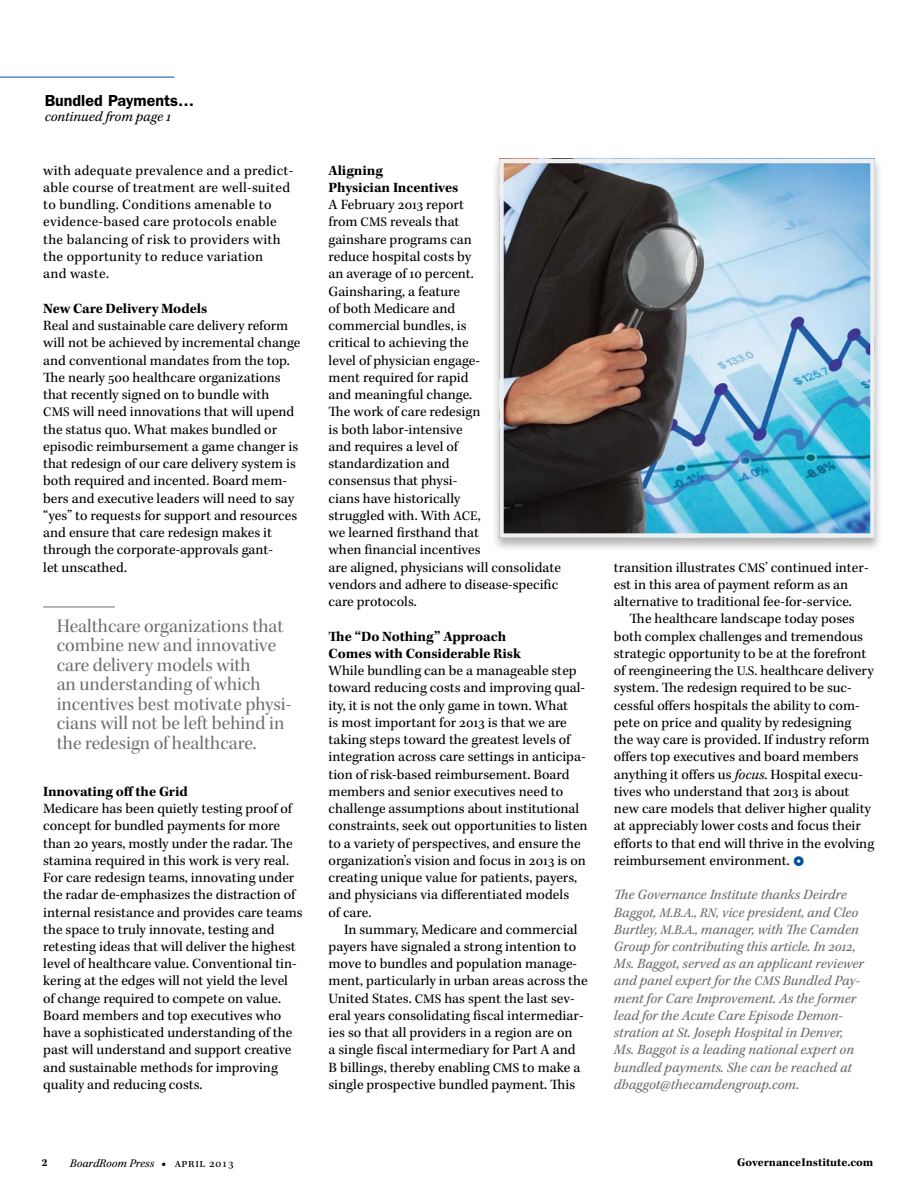
<style>
.page{position:relative;width:918px;height:1188px;background:#fff}
.page>*{position:absolute;margin:0;border:0;box-sizing:border-box;transform-origin:0 0}
.pullquote-no-author{font:19.5px/19.5px "Kepler Std Subh";color:#6d6e71}
.t1{font:600 16.05px "ITC Franklin Gothic Std";color:#000}
.body-no-indent{font:14.55px/17.2px "Kepler Std";color:#000}
.body{font:14.55px/17.2px "Kepler Std";color:#000}
.Endnote{font:italic 14.55px/17.2px "Kepler Std";color:#696a6d}
.body-no-indent-2{font:14.55px/17.2px "Kepler Std";letter-spacing:.02em;color:#000}
.t2{font:700 14.55px/17.2px "Kepler Std";letter-spacing:-.005em;color:#000}
.body-2{font:italic 14.55px "Kepler Std";color:#000}
.t3{font:italic 12px "Kepler Std";color:#000}
.body-3{font:700 12px "Kepler Std";color:#000}
.body-4{font:700 10.95px "Kepler Std";color:#000}
.s1{font-size:13.5px}
.s2{font-style:italic}
.s3{font-weight:900;font-style:normal}
.s4{font-style:normal}
</style>
<div class="page">
<hr style="left:43px;top:606px;width:72px;height:1px;background:#6d6e71">
<hr style="left:0;top:77px;width:174px;height:1px;background:#00539f">
<div style="left:491px;top:157px;width:392px;height:396px;background:#000;opacity:.3"></div>
<img style="left:504px;top:164px;width:366px;height:369px">
<div style="left:499px;top:159px;width:376px;height:379px;border:4px solid #efeff0"></div>
<h2 class="t1" style="left:45px;top:91px;width:151px">Bundled Payments…</h2>
<p class="body-2" style="left:45px;top:108px;width:128px">continued from page 1</p>
<p class="body-no-indent-2" style="left:43px;top:162px;width:252px">with adequate prevalence and a predict&shy;able course of treatment are well-suited to bundling. Conditions amenable to evidence-based care protocols enable the balancing of risk to providers with the opportunity to reduce variation<br>and waste.</p>
<h3 class="t2" style="left:43px;top:300px;width:166px">New Care Delivery Models</h3>
<p class="body-no-indent" style="left:43px;top:317px;width:259px">Real and sustainable care delivery reform will not be achieved by incremental change and conventional mandates from the top.<br>The nearly 500 healthcare organizations that recently signed on to bundle with<br><span class="s1">CMS</span> will need innovations that will upend the status quo. What makes bundled or episodic reimbursement a game changer is that redesign of our care delivery system is both required and incented. Board mem&shy;bers and executive leaders will need to say “yes” to requests for support and resources and ensure that care redesign makes it through the corporate-approvals gant-<br>let unscathed.</p>
<p class="pullquote-no-author" style="left:57px;top:616px;width:236px">Healthcare organizations that combine new and innovative care delivery models with<br>an understanding of which incentives best motivate physi&shy;cians will not be left behind in the redesign of healthcare.</p>
<h3 class="t2" style="left:43px;top:783px;width:146px">Innovating off the Grid</h3>
<p class="body-no-indent" style="left:43px;top:800px;width:261px">Medicare has been quietly testing proof of concept for bundled payments for more than 20 years, mostly under the radar. The stamina required in this work is very real.<br>For care redesign teams, innovating under the radar de-emphasizes the distraction of internal resistance and provides care teams the space to truly innovate, testing and retesting ideas that will deliver the highest level of healthcare value. Conventional tin&shy;kering at the edges will not yield the level of change required to compete on value.<br>Board members and top executives who have a sophisticated understanding of the past will understand and support creative and sustainable methods for improving quality and reducing costs.</p>
<h3 class="t2" style="left:329px;top:162px;width:131px">Aligning<br>Physician Incentives</h3>
<p class="body-no-indent" style="left:329px;top:197px;width:234px">A February 2013 report<br>from <span class="s1">CMS</span> reveals that<br>gainshare programs can<br>reduce hospital costs by<br>an average of 10 percent.<br>Gainsharing, a feature<br>of both Medicare and<br>commercial bundles, is<br>critical to achieving the<br>level of physician engage-<br>ment required for rapid<br>and meaningful change.<br>The work of care redesign<br>is both labor-intensive<br>and requires a level of<br>standardization and<br>consensus that physi-<br>cians have historically<br>struggled with. With <span class="s1">ACE</span>,<br>we learned firsthand that<br>when financial incentives<br>are aligned, physicians will consolidate vendors and adhere to disease-specific care protocols.</p>
<h3 class="t2" style="left:329px;top:628px;width:194px">The “Do Nothing” Approach<br>Comes with Considerable Risk</h3>
<p class="body-no-indent" style="left:329px;top:662px;width:261px">While bundling can be a manageable step toward reducing costs and improving qual&shy;ity, it is not the only game in town. What<br>is most important for 2013 is that we are taking steps toward the greatest levels of integration across care settings in anticipa&shy;tion of risk-based reimbursement. Board members and senior executives need to challenge assumptions about institutional constraints, seek out opportunities to listen to a variety of perspectives, and ensure the organization’s vision and focus in 2013 is on creating unique value for patients, payers, and physicians via differentiated models<br>of care.</p>
<p class="body" style="left:329px;top:921px;width:261px;text-indent:16px">In summary, Medicare and commercial payers have signaled a strong intention to move to bundles and population manage&shy;ment, particularly in urban areas across the United States. <span class="s1">CMS</span> has spent the last sev&shy;eral years consolidating fiscal intermediar&shy;ies so that all providers in a region are on<br>a single fiscal intermediary for Part A and B billings, thereby enabling <span class="s1">CMS</span> to make a single prospective bundled payment. This</p>
<p class="body" style="left:614px;top:559px;width:256px">transition illustrates <span class="s1">CMS</span>’ continued inter&shy;est in this area of payment reform as an alternative to traditional fee-for-service.</p>
<p class="body" style="left:614px;top:611px;width:262px;text-indent:16px">The healthcare landscape today poses both complex challenges and tremendous strategic opportunity to be at the forefront of reengineering the <span class="s1">U.S.</span> healthcare delivery system. The redesign required to be suc&shy;cessful offers hospitals the ability to com&shy;pete on price and quality by redesigning the way care is provided. If industry reform offers top executives and board members anything it offers us <span class="s2">focus</span>. Hospital execu&shy;tives who understand that 2013 is about new care models that deliver higher quality at appreciably lower costs and focus their efforts to that end will thrive in the evolving reimbursement environment.</p>
<p class="Endnote" style="left:614px;top:887px;width:252px">The Governance Institute thanks Deirdre Baggot, <span class="s1">M.B.A.</span>, <span class="s1">RN</span>, vice president, and Cleo Burtley, <span class="s1">M.B.A.</span>, manager, with The Camden Group for contributing this article. In 2012, Ms. Baggot, served as an applicant reviewer and panel expert for the <span class="s1">CMS</span> Bundled Pay&shy;ment for Care Improvement. As the former lead for the Acute Care Episode Demon&shy;stration at St. Joseph Hospital in Denver, Ms. Baggot is a leading national expert on bundled payments. She can be reached at dbaggot@thecamdengroup.com.</p>
<p class="body-4" style="left:42px;top:1157px;width:7px">2</p>
<p class="t3" style="left:70px;top:1157px;width:166px">BoardRoom Press <span class="s3">•</span> <span class="s4">april 2013</span></p>
<p class="body-3" style="left:737px;top:1156px;width:138px">GovernanceInstitute.com</p>
</div>
